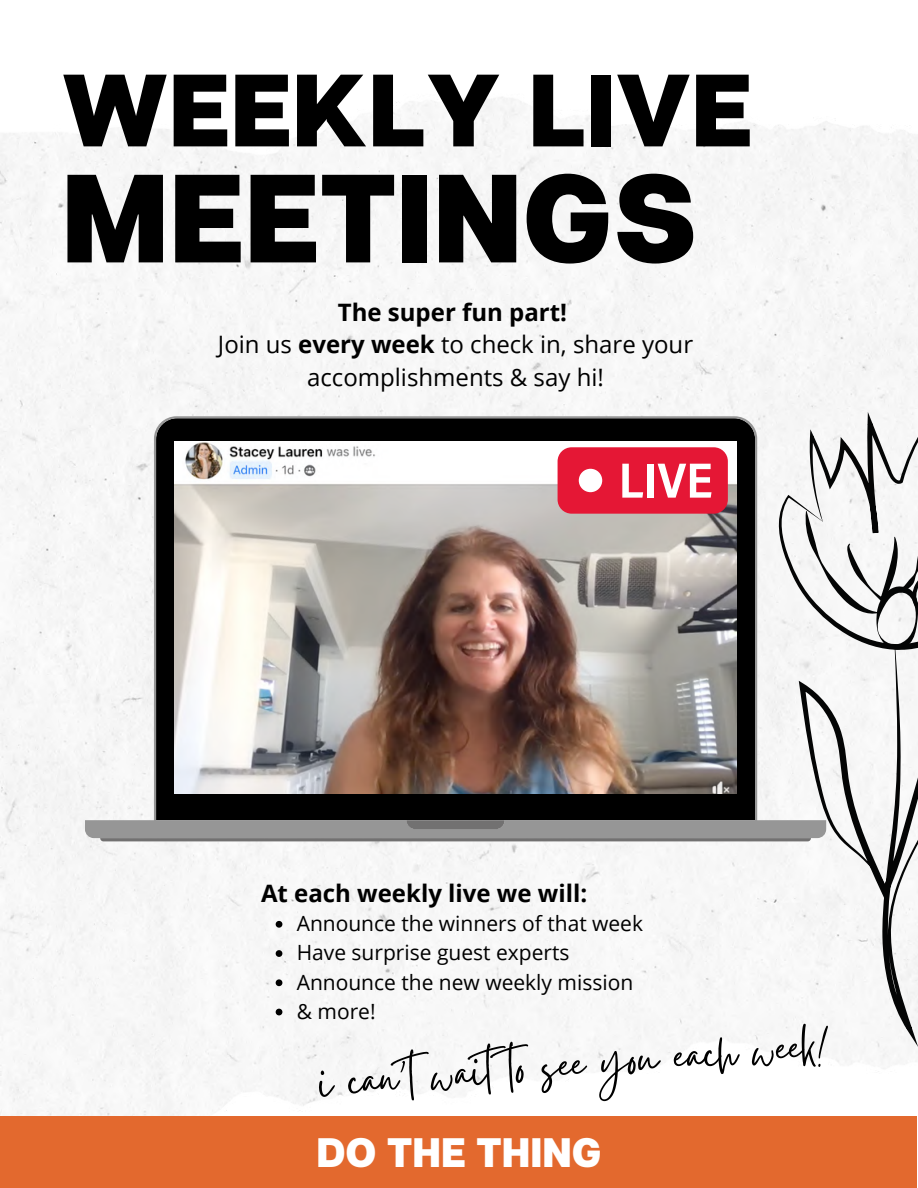
<style>
.page{position:relative;width:918px;height:1188px;background:#fff}
.page>*{position:absolute;margin:0;border:0;box-sizing:border-box;transform-origin:0 0}
.t1{font:800 125.1px "Articulat CF";color:#000}
.t2{font:800 102.45px "Articulat CF";color:#000}
.t3{font:60.15px "Gistesy";color:#000}
.t4{font:800 41.1px "Articulat CF";color:#fff}
.t5{font:24px/32.7px "Open Sans";color:#000;text-align:center}
.t6{font:700 24px "Open Sans";color:#000}
.t7{font:21px/29.2px "Open Sans";color:#000}
.s1{font-weight:700}
</style>
<div class="page">
<img style="left:0;top:97px;width:918px;height:1019px">
<div style="left:0;top:1116px;width:917px;height:72px;background:#e3692e"></div>
<svg style="left:85px;top:416px;width:714px;height:422px"></svg>
<svg style="left:406px;top:820px;width:99px;height:9px"></svg>
<svg style="left:100px;top:838px;width:699px;height:3px;background:#767575"></svg>
<img style="left:174px;top:442px;width:563px;height:352px">
<div style="left:558px;top:447px;width:170px;height:67px;background:#e51735;border-radius:14px"></div>
<svg style="left:622px;top:464px;width:21px;height:34px"></svg>
<div style="left:647px;top:464px;width:7px;height:34px;background:#fff"></div>
<svg style="left:658px;top:464px;width:54px;height:34px"></svg>
<div style="left:579px;top:469px;width:23px;height:23px;background:#fff;border-radius:50%"></div>
<svg style="left:779px;top:412px;width:139px;height:239px"></svg>
<svg style="left:799px;top:648px;width:119px;height:399px"></svg>
<svg style="left:276px;top:921px;width:6px;height:7px"></svg>
<svg style="left:276px;top:950px;width:6px;height:7px"></svg>
<svg style="left:276px;top:979px;width:6px;height:7px"></svg>
<svg style="left:276px;top:1009px;width:6px;height:6px"></svg>
<h2 class="t2" style="left:61px;top:46px;width:693px">WEEKLY LIVE</h2>
<h1 class="t1" style="left:61px;top:140px;width:637px">MEETINGS</h1>
<p class="t5" style="left:218px;top:295px;width:477px"><span class="s1">The super fun part!<br></span>Join us <span class="s1">every week</span> to check in, share your accomplishments &amp; say hi!</p>
<p class="t6" style="left:261px;top:876px;width:328px">At each weekly live we will:</p>
<p class="t7" style="left:297px;top:908px;width:348px">Announce the winners of that week<br>Have surprise guest experts<br>Announce the new weekly mission &amp; more!</p>
<h3 class="t3" style="left:316px;top:1040px;width:510px;rotate:-4deg">i can't wait to see you each week!</h3>
<h3 class="t4" style="left:316px;top:1127px;width:287px">DO THE THING</h3>
</div>
